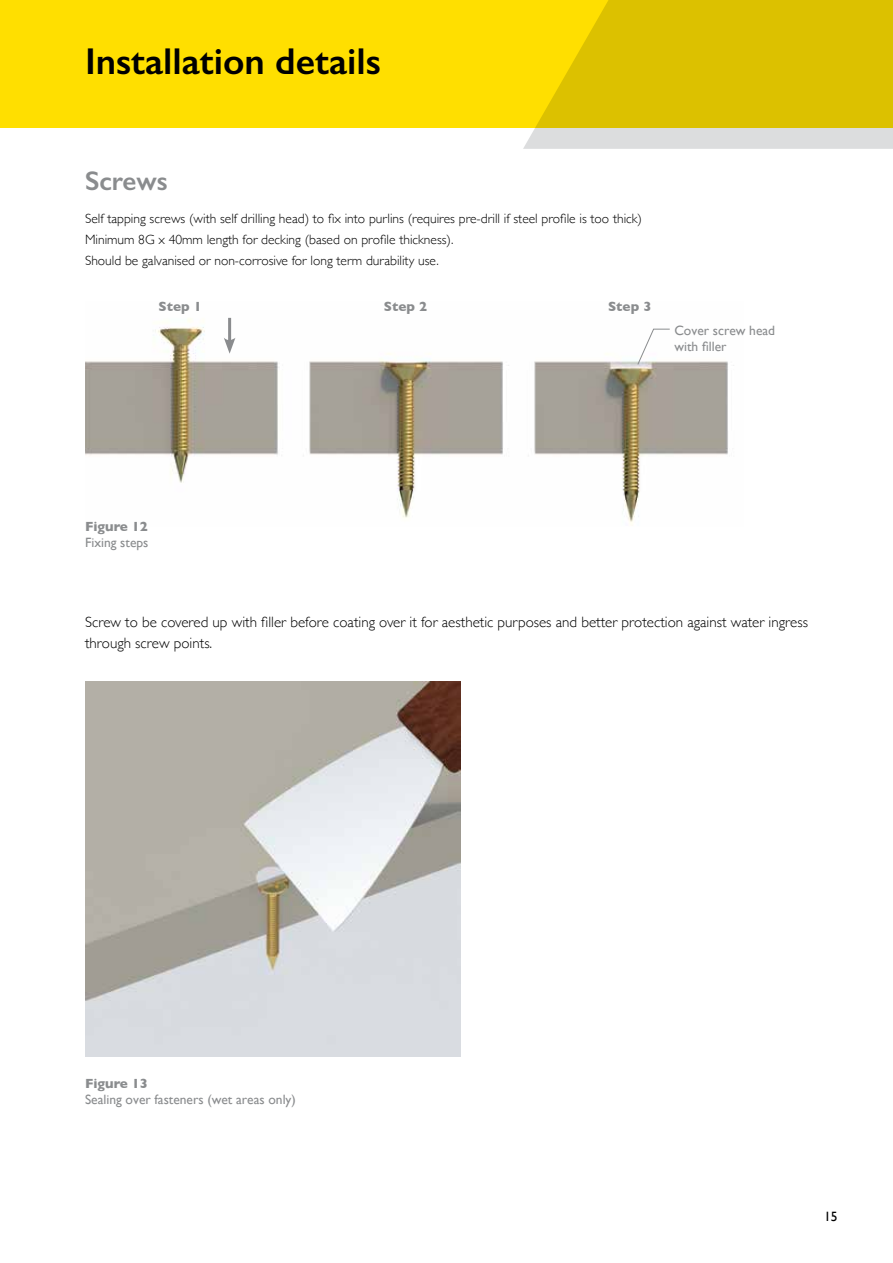
<style>
.page{position:relative;width:893px;height:1263px;background:#fff}
.page>*{position:absolute;margin:0;border:0;box-sizing:border-box;transform-origin:0 0}
.t1{font:600 37.5px "Gill Sans";color:#000}
.t2{font:600 27px "Gill Sans";color:#8a8c8e}
.t3{font:300 15px/21px "Gill Sans";color:#000}
.t4{font:300 13.5px/21px "Gill Sans";color:#000}
.t5{font:13.5px/16.2px "Gill Sans";color:#8a8c8e}
.t6{font:700 13.5px "Gill Sans";color:#8a8c8e}
.t7{font:13.5px "Gill Sans";color:#000}
</style>
<div class="page">
<img style="left:85px;top:317px;width:649px;height:208px">
<div style="left:0;top:0;width:893px;height:128px;background:#ffdf00"></div>
<svg style="left:523px;top:0;width:370px;height:149px;background:#e0c81f"></svg>
<img style="left:85px;top:682px;width:375px;height:375px">
<svg style="left:637px;top:328px;width:33px;height:37px"></svg>
<hr style="left:228px;top:318px;width:3px;height:25px;background:#8a8c8e">
<svg style="left:224px;top:338px;width:11px;height:16px"></svg>
<h1 class="t1" style="left:85px;top:39px;width:297px">Installation details</h1>
<h2 class="t2" style="left:85px;top:164px;width:84px">Screws</h2>
<p class="t4" style="left:85px;top:208px;width:559px">Self tapping screws (with self drilling head) to fix into purlins (requires pre-drill if steel profile is too thick)<br>Minimum 8G x 40mm length for decking (based on profile thickness).<br>Should be galvanised or non-corrosive for long term durability use.</p>
<p class="t6" style="left:158px;top:295px;width:45px">Step 1</p>
<p class="t6" style="left:384px;top:295px;width:45px">Step 2</p>
<p class="t6" style="left:608px;top:295px;width:45px">Step 3</p>
<p class="t5" style="left:674px;top:322px;width:102px">Cover screw head with filler</p>
<p class="t6" style="left:85px;top:516px;width:64px">Figure 12</p>
<p class="t5" style="left:85px;top:534px;width:65px">Fixing steps</p>
<p class="t3" style="left:85px;top:610px;width:724px">Screw to be covered up with filler before coating over it for aesthetic purposes and better protection against water ingress through screw points.</p>
<p class="t6" style="left:85px;top:1072px;width:64px">Figure 13</p>
<p class="t5" style="left:85px;top:1091px;width:212px">Sealing over fasteners (wet areas only)</p>
<p class="t7" style="left:824px;top:1209px;width:15px">15</p>
</div>
